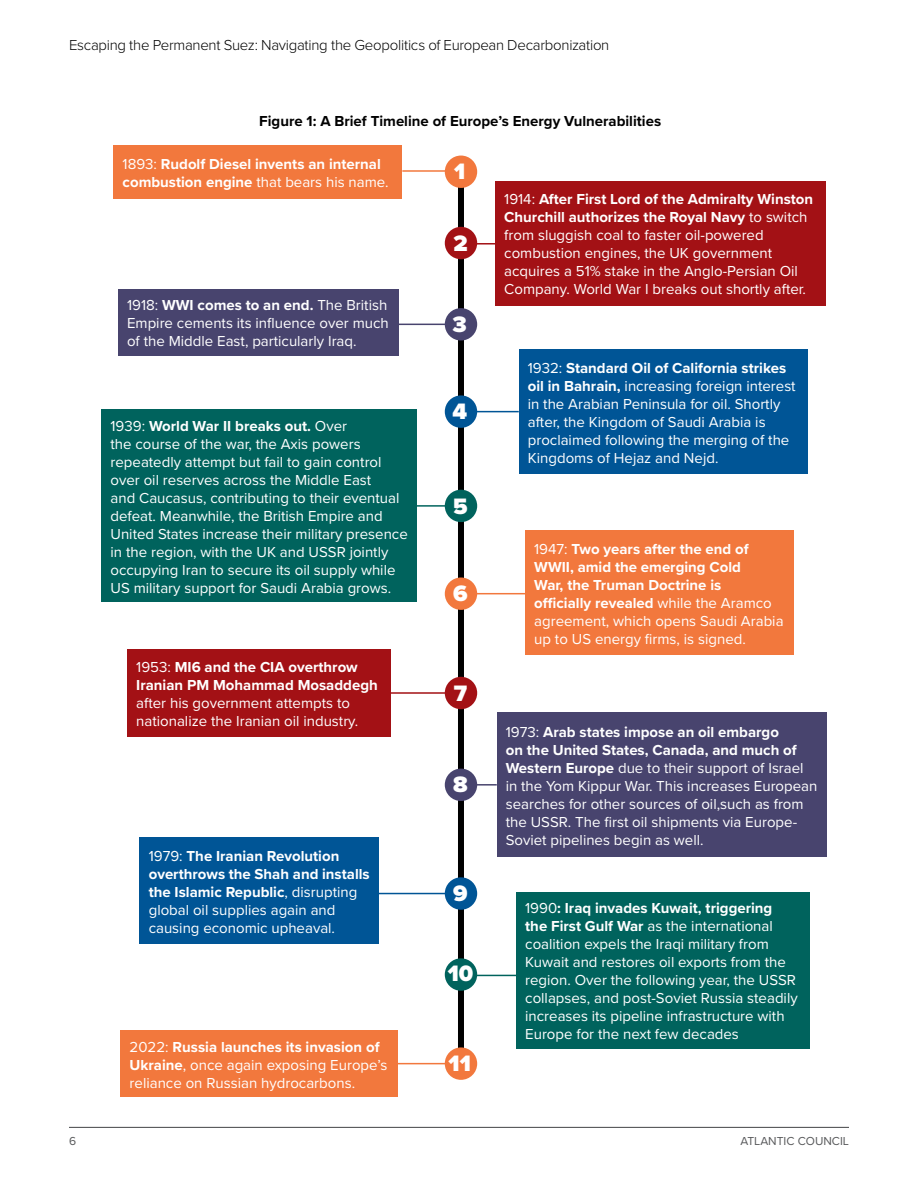
<style>
.page{position:relative;width:918px;height:1188px;background:#fff}
.page>*{position:absolute;margin:0;border:0;box-sizing:border-box;transform-origin:0 0}
.t1{font:900 23.1px "Proxima Nova";color:#fff}
.t2{font:15px/18px "Proxima Nova";color:#fff}
.t3{font:700 15px/18px "Proxima Nova";color:#fff}
.t4{font:300 15px "Proxima Nova";letter-spacing:-.02em;color:#000}
.t5{font:700 15px "Proxima Nova";color:#000}
.t6{font:12px "Proxima Nova";color:#58595b}
.s1{font-weight:400}
.s2{font-weight:700}
</style>
<div class="page">
<hr style="left:69px;top:1127px;width:780px;height:1px;background:#58595b">
<div style="left:458px;top:181px;width:6px;height:877px;background:#000"></div>
<div style="left:121px;top:1030px;width:277px;height:67px;background:#f2783d"></div>
<hr style="left:398px;top:1063px;width:63px;height:1px;background:#f2783d">
<div style="left:445px;top:1047px;width:32px;height:33px;background:#f2783d;border-radius:50%"></div>
<div style="left:516px;top:892px;width:294px;height:156px;background:#00635d"></div>
<hr style="left:460px;top:975px;width:56px;height:1px;background:#00635d">
<div style="left:445px;top:958px;width:32px;height:33px;background:#00635d;border-radius:50%"></div>
<div style="left:140px;top:838px;width:239px;height:106px;background:#005596"></div>
<hr style="left:370px;top:893px;width:90px;height:1px;background:#005596">
<div style="left:445px;top:877px;width:32px;height:33px;background:#005596;border-radius:50%"></div>
<div style="left:497px;top:713px;width:329px;height:144px;background:#48446e"></div>
<hr style="left:460px;top:784px;width:37px;height:2px;background:#48446e">
<div style="left:445px;top:769px;width:32px;height:32px;background:#48446e;border-radius:50%"></div>
<div style="left:127px;top:649px;width:263px;height:88px;background:#a31115"></div>
<hr style="left:390px;top:692px;width:71px;height:2px;background:#a31115">
<div style="left:445px;top:677px;width:32px;height:32px;background:#a31115;border-radius:50%"></div>
<div style="left:525px;top:531px;width:269px;height:124px;background:#f2783d"></div>
<hr style="left:462px;top:593px;width:63px;height:1px;background:#f2783d">
<div style="left:445px;top:577px;width:32px;height:33px;background:#f2783d;border-radius:50%"></div>
<div style="left:102px;top:410px;width:315px;height:192px;background:#00635d"></div>
<hr style="left:417px;top:505px;width:44px;height:2px;background:#00635d">
<div style="left:445px;top:490px;width:32px;height:32px;background:#00635d;border-radius:50%"></div>
<div style="left:519px;top:349px;width:289px;height:125px;background:#005596"></div>
<hr style="left:461px;top:411px;width:58px;height:1px;background:#005596">
<div style="left:445px;top:395px;width:32px;height:33px;background:#005596;border-radius:50%"></div>
<div style="left:118px;top:289px;width:280px;height:66px;background:#48446e"></div>
<hr style="left:398px;top:324px;width:62px;height:1px;background:#48446e">
<div style="left:445px;top:308px;width:32px;height:33px;background:#48446e;border-radius:50%"></div>
<div style="left:495px;top:181px;width:331px;height:124px;background:#a31115"></div>
<hr style="left:460px;top:243px;width:35px;height:2px;background:#a31115">
<div style="left:445px;top:227px;width:32px;height:32px;background:#a31115;border-radius:50%"></div>
<div style="left:114px;top:146px;width:288px;height:53px;background:#f2783d"></div>
<hr style="left:402px;top:170px;width:58px;height:2px;background:#f2783d">
<div style="left:445px;top:156px;width:32px;height:32px;background:#f2783d;border-radius:50%"></div>
<p class="t4" style="left:69px;top:34px;width:542px">Escaping the Permanent Suez: Navigating the Geopolitics of European Decarbonization</p>
<p class="t5" style="left:259px;top:110px;width:403px">Figure 1: A Brief Timeline of Europe’s Energy Vulnerabilities</p>
<p class="t3" style="left:123px;top:155px;width:268px"><span class="s1">1893:</span> Rudolf Diesel invents an internal combustion engine <span class="s1">that bears his name.</span></p>
<h1 class="t1" style="left:454px;top:154px;width:13px">1</h1>
<p class="t2" style="left:127px;top:295px;width:263px;text-align:justify">1918: <span class="s2">WWI comes to an end.</span> The British Empire cements its influence over much of the Middle East, particularly Iraq.</p>
<p class="t2" style="left:111px;top:416px;width:299px">1939: <span class="s2">World War II breaks out.</span> Over<br>the course of the war, the Axis powers repeatedly attempt but fail to gain control over oil reserves across the Middle East<br>and Caucasus, contributing to their eventual defeat. Meanwhile, the British Empire and United States increase their military presence in the region, with the UK and USSR jointly occupying Iran to secure its oil supply while US military support for Saudi Arabia grows.</p>
<p class="t3" style="left:136px;top:658px;width:243px"><span class="s1">1953:</span> MI6 and the CIA overthrow<br>Iranian PM Mohammad Mosaddegh</p>
<p class="t2" style="left:136px;top:693px;width:223px">after his government attempts to nationalize the Iranian oil industry.</p>
<p class="t3" style="left:149px;top:846px;width:223px"><span class="s1">1979:</span> The Iranian Revolution overthrows the Shah and installs the Islamic Republic<span class="s1">, disrupting global oil supplies again and causing economic upheaval.</span></p>
<p class="t2" style="left:130px;top:1037px;width:259px">2022: <span class="s2">Russia launches its invasion of<br>Ukraine</span>, once again exposing Europe’s reliance on Russian hydrocarbons.</p>
<h1 class="t1" style="left:453px;top:226px;width:16px">2</h1>
<h1 class="t1" style="left:453px;top:307px;width:16px">3</h1>
<h1 class="t1" style="left:452px;top:394px;width:16px">4</h1>
<h1 class="t1" style="left:453px;top:489px;width:16px">5</h1>
<h1 class="t1" style="left:453px;top:576px;width:16px">6</h1>
<h1 class="t1" style="left:454px;top:676px;width:15px">7</h1>
<h1 class="t1" style="left:453px;top:768px;width:16px">8</h1>
<h1 class="t1" style="left:453px;top:876px;width:16px">9</h1>
<h1 class="t1" style="left:448px;top:956px;width:27px">10</h1>
<h1 class="t1" style="left:449px;top:1046px;width:24px">11</h1>
<p class="t2" style="left:504px;top:189px;width:310px">1914: <span class="s2">After First Lord of the Admiralty Winston Churchill authorizes the Royal Navy</span> to switch from sluggish coal to faster oil-powered combustion engines, the UK government acquires a 51% stake in the Anglo-Persian Oil Company. World War I breaks out shortly after.</p>
<p class="t2" style="left:528px;top:358px;width:269px">1932: <span class="s2">Standard Oil of California strikes oil in Bahrain,</span> increasing foreign interest in the Arabian Peninsula for oil. Shortly after, the Kingdom of Saudi Arabia is proclaimed following the merging of the Kingdoms of Hejaz and Nejd.</p>
<p class="t3" style="left:534px;top:540px;width:251px"><span class="s1">1947:</span> Two years after the end of<br>WWII, amid the emerging Cold<br>War, the Truman Doctrine is<br>officially revealed <span class="s1">while the Aramco agreement, which opens Saudi Arabia up to US energy firms, is signed.</span></p>
<p class="t2" style="left:506px;top:722px;width:313px">1973: <span class="s2">Arab states impose an oil embargo<br>on the United States, Canada, and much of Western Europe</span> due to their support of Israel in the Yom Kippur War. This increases European searches for other sources of oil,such as from the USSR. The first oil shipments via Europe-Soviet pipelines begin as well.</p>
<p class="t2" style="left:525px;top:898px;width:274px">1990<span class="s2">: Iraq invades Kuwait, triggering the First Gulf War</span> as the international coalition expels the Iraqi military from Kuwait and restores oil exports from the region. Over the following year, the USSR collapses, and post-Soviet Russia steadily increases its pipeline infrastructure with Europe for the next few decades</p>
<p class="t6" style="left:69px;top:1132px;width:9px">6</p>
<p class="t6" style="left:740px;top:1132px;width:110px">ATLANTIC COUNCIL</p>
</div>
